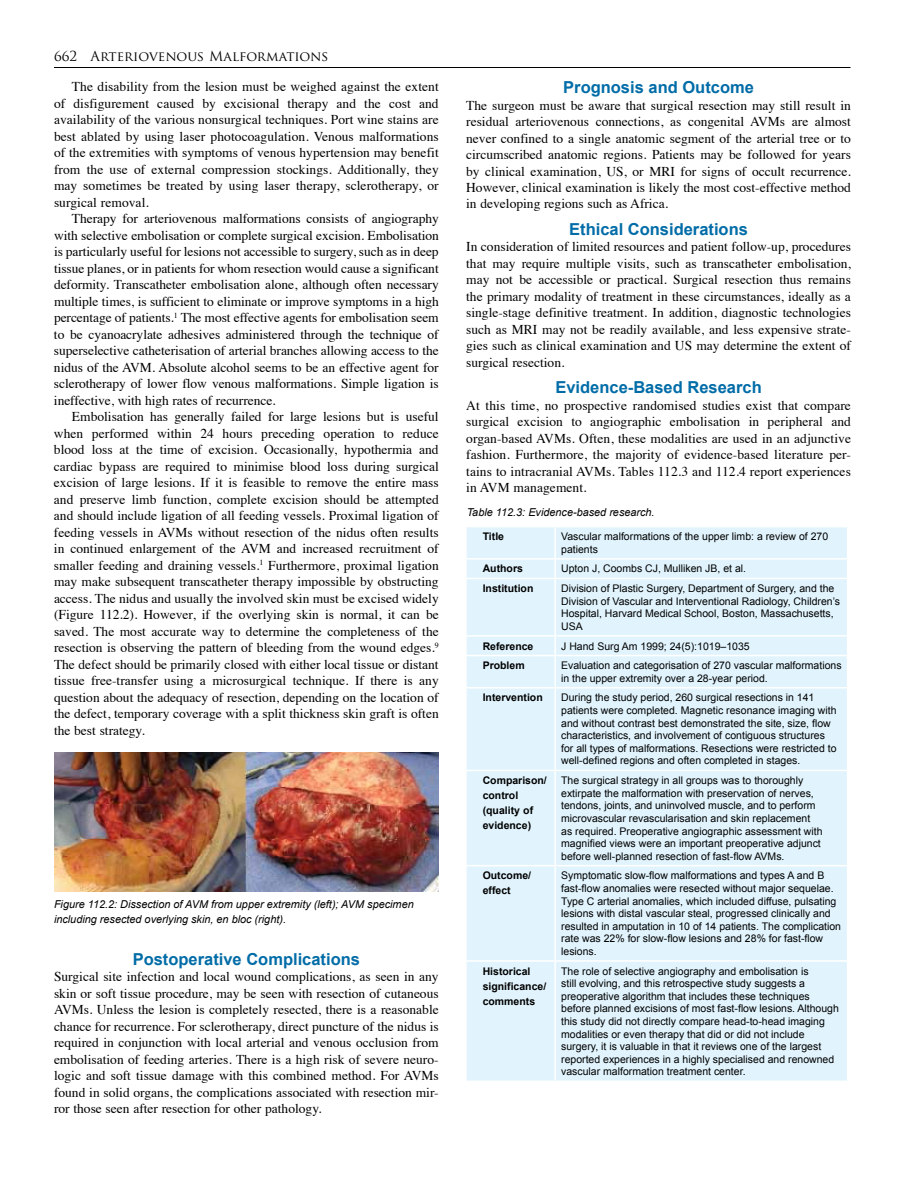
<style>
.page{position:relative;width:918px;height:1188px;background:#fff}
.page>*{position:absolute;margin:0;border:0;box-sizing:border-box;transform-origin:0 0}
.t1{font:700 16.5px "Arial";color:#006ca7}
.t2{font:13.5px/16.5px "Times";color:#000;text-align:justify}
.t3{font:13.5px "Trajan Pro";color:#000}
.t4{font:italic 10.8px/14.2px "Arial";color:#000}
.t5{font:10.5px/12.6px "Arial";color:#000}
.t6{font:700 10.5px/15px "Arial";color:#000}
</style>
<div class="page">
<hr style="left:54px;top:67px;width:796px;height:1px;background:#000">
<img style="left:54px;top:753px;width:385px;height:139px">
<div style="left:467px;top:527px;width:380px;height:554px;background:#e1f4fd"></div>
<hr style="left:554px;top:527px;width:2px;height:31px;background:#fff">
<hr style="left:465px;top:558px;width:90px;height:2px;background:#fff">
<hr style="left:555px;top:558px;width:293px;height:2px;background:#fff">
<svg style="left:554px;top:560px;width:2px;height:18px"></svg>
<hr style="left:465px;top:578px;width:90px;height:1px;background:#fff">
<hr style="left:555px;top:578px;width:293px;height:1px;background:#fff">
<hr style="left:554px;top:579px;width:2px;height:56px;background:#fff">
<hr style="left:465px;top:635px;width:90px;height:2px;background:#fff">
<hr style="left:555px;top:635px;width:293px;height:2px;background:#fff">
<svg style="left:554px;top:637px;width:2px;height:18px"></svg>
<hr style="left:465px;top:655px;width:90px;height:1px;background:#fff">
<hr style="left:555px;top:655px;width:293px;height:1px;background:#fff">
<hr style="left:554px;top:656px;width:2px;height:31px;background:#fff">
<hr style="left:465px;top:687px;width:90px;height:2px;background:#fff">
<hr style="left:555px;top:687px;width:293px;height:2px;background:#fff">
<hr style="left:554px;top:689px;width:2px;height:81px;background:#fff">
<hr style="left:465px;top:770px;width:90px;height:1px;background:#fff">
<hr style="left:555px;top:770px;width:293px;height:1px;background:#fff">
<hr style="left:554px;top:771px;width:2px;height:94px;background:#fff">
<hr style="left:465px;top:865px;width:90px;height:1px;background:#fff">
<hr style="left:555px;top:865px;width:293px;height:1px;background:#fff">
<hr style="left:554px;top:866px;width:2px;height:94px;background:#fff">
<hr style="left:465px;top:960px;width:90px;height:2px;background:#fff">
<hr style="left:555px;top:960px;width:293px;height:2px;background:#fff">
<hr style="left:554px;top:962px;width:2px;height:119px;background:#fff">
<p class="t3" style="left:54px;top:48px;width:276px">662 Arteriovenous Malformations</p>
<p class="t2" style="left:54px;top:77px;width:386px;text-indent:18px">The disability from the lesion must be weighed against the extent of disfigurement caused by excisional therapy and the cost and availability of the various nonsurgical techniques. Port wine stains are best ablated by using laser photocoagulation. Venous malformations of the extremities with symptoms of venous hypertension may benefit from the use of external compression stockings. Additionally, they may sometimes be treated by using laser therapy, sclerotherapy, or surgical removal.</p>
<p class="t2" style="left:54px;top:209px;width:386px;text-indent:18px">Therapy for arteriovenous malformations consists of angiography with selective embolisation or complete surgical excision. Embolisation is particularly useful for lesions not accessible to surgery, such as in deep tissue planes, or in patients for whom resection would cause a significant deformity. Transcatheter embolisation alone, although often necessary multiple times, is sufficient to eliminate or improve symptoms in a high percentage of patients.<sup>1</sup> The most effective agents for embolisation seem to be cyanoacrylate adhesives administered through the technique of superselective catheterisation of arterial branches allowing access to the nidus of the AVM. Absolute alcohol seems to be an effective agent for sclerotherapy of lower flow venous malformations. Simple ligation is ineffective, with high rates of recurrence.</p>
<p class="t2" style="left:54px;top:407px;width:386px;text-indent:18px">Embolisation has generally failed for large lesions but is useful when performed within 24 hours preceding operation to reduce blood loss at the time of excision. Occasionally, hypothermia and cardiac bypass are required to minimise blood loss during surgical excision of large lesions. If it is feasible to remove the entire mass and preserve limb function, complete excision should be attempted and should include ligation of all feeding vessels. Proximal ligation of feeding vessels in AVMs without resection of the nidus often results in continued enlargement of the AVM and increased recruitment of smaller feeding and draining vessels.<sup>1</sup> Furthermore, proximal ligation may make subsequent transcatheter therapy impossible by obstructing access. The nidus and usually the involved skin must be excised widely (Figure 112.2). However, if the overlying skin is normal, it can be saved. The most accurate way to determine the completeness of the resection is observing the pattern of bleeding from the wound edges.<sup>9<br></sup>The defect should be primarily closed with either local tissue or distant tissue free-transfer using a microsurgical technique. If there is any question about the adequacy of resection, depending on the location of the defect, temporary coverage with a split thickness skin graft is often the best strategy.</p>
<p class="t4" style="left:54px;top:898px;width:361px">Figure 112.2: Dissection of AVM from upper extremity (left); AVM specimen including resected overlying skin, en bloc (right).</p>
<p class="t1" style="left:133px;top:948px;width:229px">Postoperative Complications</p>
<p class="t2" style="left:54px;top:968px;width:386px">Surgical site infection and local wound complications, as seen in any skin or soft tissue procedure, may be seen with resection of cutaneous AVMs. Unless the lesion is completely resected, there is a reasonable chance for recurrence. For sclerotherapy, direct puncture of the nidus is required in conjunction with local arterial and venous occlusion from embolisation of feeding arteries. There is a high risk of severe neuro&shy;logic and soft tissue damage with this combined method. For AVMs found in solid organs, the complications associated with resection mir&shy;ror those seen after resection for other pathology.</p>
<p class="t1" style="left:563px;top:76px;width:192px">Prognosis and Outcome</p>
<p class="t2" style="left:466px;top:96px;width:386px">The surgeon must be aware that surgical resection may still result in residual arteriovenous connections, as congenital AVMs are almost never confined to a single anatomic segment of the arterial tree or to circumscribed anatomic regions. Patients may be followed for years by clinical examination, US, or MRI for signs of occult recurrence.<br>However, clinical examination is likely the most cost-effective method in developing regions such as Africa.</p>
<p class="t1" style="left:569px;top:218px;width:180px">Ethical Considerations</p>
<p class="t2" style="left:466px;top:237px;width:386px">In consideration of limited resources and patient follow-up, procedures that may require multiple visits, such as transcatheter embolisation, may not be accessible or practical. Surgical resection thus remains the primary modality of treatment in these circumstances, ideally as a single-stage definitive treatment. In addition, diagnostic technologies such as MRI may not be readily available, and less expensive strate&shy;gies such as clinical examination and US may determine the extent of surgical resection.</p>
<p class="t1" style="left:555px;top:377px;width:208px">Evidence-Based Research</p>
<p class="t2" style="left:466px;top:396px;width:386px">At this time, no prospective randomised studies exist that compare surgical excision to angiographic embolisation in peripheral and organ-based AVMs. Often, these modalities are used in an adjunctive fashion. Furthermore, the majority of evidence-based literature per&shy;tains to intracranial AVMs. Tables 112.3 and 112.4 report experiences in AVM management.</p>
<p class="t4" style="left:467px;top:505px;width:189px">Table 112.3: Evidence-based research.</p>
<p class="t6" style="left:483px;top:529px;width:23px">Title</p>
<p class="t5" style="left:561px;top:530px;width:269px">Vascular malformations of the upper limb: a review of 270 patients</p>
<p class="t6" style="left:483px;top:562px;width:42px">Authors</p>
<p class="t5" style="left:561px;top:563px;width:186px">Upton J, Coombs CJ, Mulliken JB, et al.</p>
<p class="t6" style="left:483px;top:581px;width:52px">Institution</p>
<p class="t5" style="left:561px;top:582px;width:280px">Division of Plastic Surgery, Department of Surgery, and the Division of Vascular and Interventional Radiology, Children’s Hospital, Harvard Medical School, Boston, Massachusetts, USA</p>
<p class="t6" style="left:483px;top:639px;width:52px">Reference</p>
<p class="t5" style="left:561px;top:640px;width:190px">J Hand Surg Am 1999; 24(5):1019–1035</p>
<p class="t6" style="left:483px;top:658px;width:44px">Problem</p>
<p class="t5" style="left:561px;top:659px;width:282px">Evaluation and categorisation of 270 vascular malformations in the upper extremity over a 28-year period.</p>
<p class="t6" style="left:483px;top:691px;width:62px">Intervention</p>
<p class="t5" style="left:561px;top:692px;width:277px">During the study period, 260 surgical resections in 141 patients were completed. Magnetic resonance imaging with and without contrast best demonstrated the site, size, flow characteristics, and involvement of contiguous structures for all types of malformations. Resections were restricted to well-defined regions and often completed in stages.</p>
<p class="t6" style="left:483px;top:773px;width:66px">Comparison/ control (quality of evidence)</p>
<p class="t5" style="left:561px;top:774px;width:263px">The surgical strategy in all groups was to thoroughly extirpate the malformation with preservation of nerves, tendons, joints, and uninvolved muscle, and to perform microvascular revascularisation and skin replacement as required. Preoperative angiographic assessment with magnified views were an important preoperative adjunct before well-planned resection of fast-flow AVMs.</p>
<p class="t6" style="left:483px;top:869px;width:50px">Outcome/ effect</p>
<p class="t5" style="left:561px;top:869px;width:281px">Symptomatic slow-flow malformations and types A and B fast-flow anomalies were resected without major sequelae.<br>Type C arterial anomalies, which included diffuse, pulsating lesions with distal vascular steal, progressed clinically and resulted in amputation in 10 of 14 patients. The complication rate was 22% for slow-flow lesions and 28% for fast-flow lesions.</p>
<p class="t6" style="left:483px;top:964px;width:65px">Historical significance/ comments</p>
<p class="t5" style="left:561px;top:965px;width:279px">The role of selective angiography and embolisation is<br>still evolving, and this retrospective study suggests a preoperative algorithm that includes these techniques before planned excisions of most fast-flow lesions. Although this study did not directly compare head-to-head imaging modalities or even therapy that did or did not include surgery, it is valuable in that it reviews one of the largest reported experiences in a highly specialised and renowned vascular malformation treatment center.</p>
</div>
